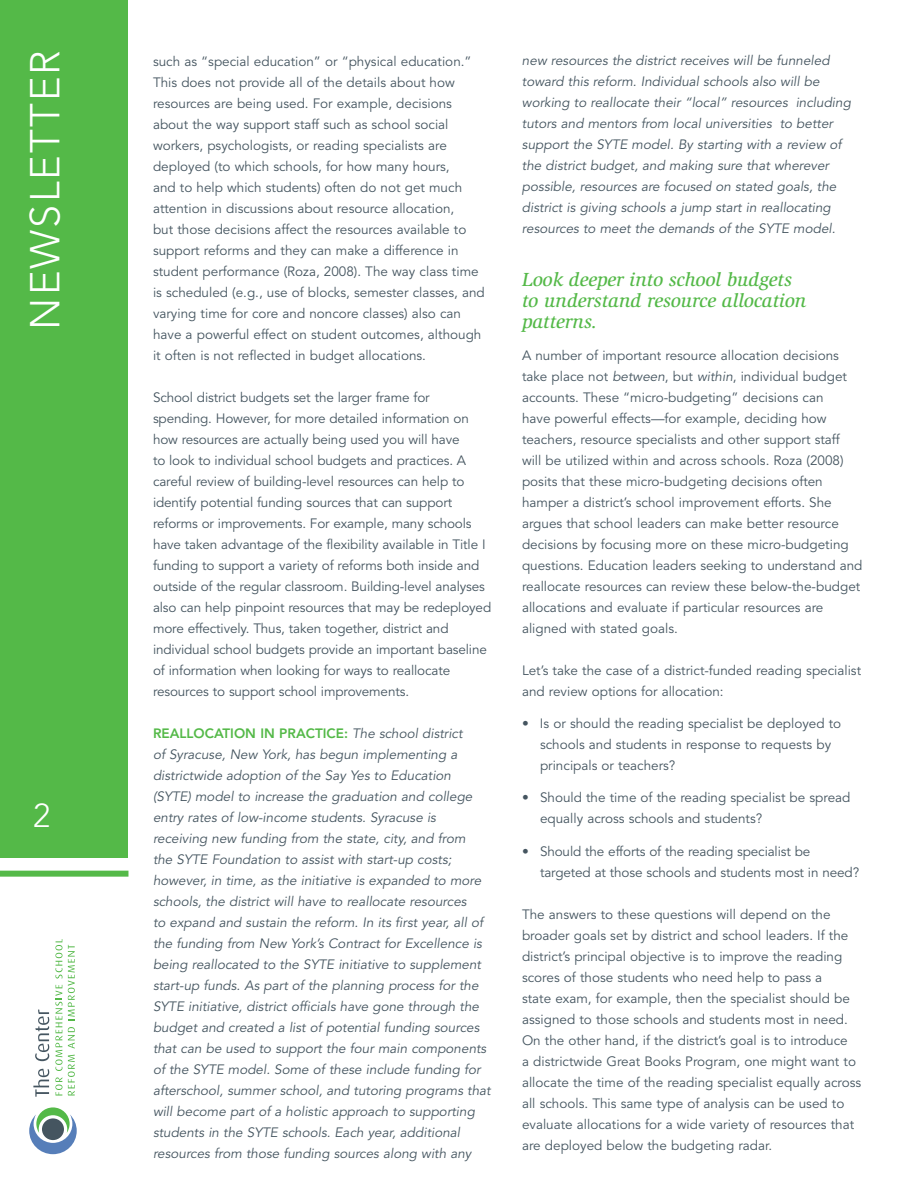
<style>
.page{position:relative;width:918px;height:1188px;background:#fff}
.page>*{position:absolute;margin:0;border:0;box-sizing:border-box;transform-origin:0 0}
.t1{font:300 41.4px "Avenir";letter-spacing:.05em;color:#fff}
.t2{font:300 33px "Avenir";color:#fff}
.t3{font:italic 500 19.5px/21px "Slimbach";color:#54b948}
.t4{font:13.5px/21px "Avenir";color:#455560}
.t5{font:italic 13.5px/21px "Avenir";color:#455560}
.s1{font-weight:800;font-style:normal;color:#54b948}
.s2{font-style:italic}
</style>
<div class="page">
<div style="left:0;top:0;width:128px;height:857px;background:#54b948"></div>
<div style="left:0;top:871px;width:128px;height:6px;background:#54b948"></div>
<svg style="left:29px;top:1107px;width:48px;height:47px"></svg>
<div style="left:42px;top:1118px;width:22px;height:22px;background:#455560;border-radius:50%"></div>
<svg style="left:55px;top:1077px;width:7px;height:19px"></svg>
<svg style="left:55px;top:985px;width:7px;height:86px"></svg>
<svg style="left:55px;top:939px;width:7px;height:40px"></svg>
<svg style="left:68px;top:1055px;width:7px;height:40px"></svg>
<svg style="left:68px;top:1027px;width:7px;height:22px"></svg>
<svg style="left:68px;top:945px;width:7px;height:75px"></svg>
<svg style="left:33px;top:1069px;width:16px;height:28px"></svg>
<svg style="left:35px;top:1009px;width:14px;height:52px"></svg>
<h1 class="t1" style="left:21px;top:330px;width:281px;rotate:-90deg">NEWSLETTER</h1>
<h2 class="t2" style="left:33px;top:797px;width:19px">2</h2>
<p class="t4" style="left:153px;top:51px;width:333px">such as “special education” or “physical education.” This does not provide all of the details about how resources are being used. For example, decisions about the way support staff such as school social workers, psychologists, or reading specialists are deployed (to which schools, for how many hours,<br>and to help which students) often do not get much attention in discussions about resource allocation,<br>but those decisions affect the resources available to support reforms and they can make a difference in student performance (Roza, 2008). The way class time is scheduled (e.g., use of blocks, semester classes, and varying time for core and noncore classes) also can have a powerful effect on student outcomes, although it often is not reflected in budget allocations.</p>
<p class="t4" style="left:153px;top:387px;width:340px">School district budgets set the larger frame for spending. However, for more detailed information on how resources are actually being used you will have<br>to look to individual school budgets and practices. A careful review of building-level resources can help to identify potential funding sources that can support reforms or improvements. For example, many schools have taken advantage of the flexibility available in Title I funding to support a variety of reforms both inside and outside of the regular classroom. Building-level analyses also can help pinpoint resources that may be redeployed more effectively. Thus, taken together, district and individual school budgets provide an important baseline of information when looking for ways to reallocate resources to support school improvements.</p>
<p class="t5" style="left:153px;top:723px;width:339px"><span class="s1">REALLOCATION IN PRACTICE:</span> The school district<br>of Syracuse, New York, has begun implementing a districtwide adoption of the Say Yes to Education (SYTE) model to increase the graduation and college entry rates of low-income students. Syracuse is receiving new funding from the state, city, and from<br>the SYTE Foundation to assist with start-up costs; however, in time, as the initiative is expanded to more schools, the district will have to reallocate resources<br>to expand and sustain the reform. In its first year, all of the funding from New York’s Contract for Excellence is being reallocated to the SYTE initiative to supplement start-up funds. As part of the planning process for the SYTE initiative, district officials have gone through the budget and created a list of potential funding sources that can be used to support the four main components of the SYTE model. Some of these include funding for afterschool, summer school, and tutoring programs that will become part of a holistic approach to supporting students in the SYTE schools. Each year, additional resources from those funding sources along with any</p>
<p class="t5" style="left:522px;top:50px;width:330px">new resources the district receives will be funneled toward this reform. Individual schools also will be working to reallocate their “local” resources― including tutors and mentors from local universities― to better support the SYTE model. By starting with a review of the district budget, and making sure that wherever possible, resources are focused on stated goals, the district is giving schools a jump start in reallocating resources to meet the demands of the SYTE model.</p>
<h3 class="t3" style="left:522px;top:269px;width:286px">Look deeper into school budgets to understand resource allocation patterns.</h3>
<p class="t4" style="left:522px;top:345px;width:342px">A number of important resource allocation decisions take place not <span class="s2">between</span>, but <span class="s2">within</span>, individual budget accounts. These “micro-budgeting” decisions can<br>have powerful effects—for example, deciding how teachers, resource specialists and other support staff will be utilized within and across schools. Roza (2008) posits that these micro-budgeting decisions often hamper a district’s school improvement efforts. She argues that school leaders can make better resource decisions by focusing more on these micro-budgeting questions. Education leaders seeking to understand and reallocate resources can review these below-the-budget allocations and evaluate if particular resources are aligned with stated goals.</p>
<p class="t4" style="left:522px;top:660px;width:341px">Let’s take the case of a district-funded reading specialist and review options for allocation:</p>
<p class="t4" style="left:540px;top:713px;width:303px;text-indent:-18px">• Is or should the reading specialist be deployed to schools and students in response to requests by principals or teachers?</p>
<p class="t4" style="left:540px;top:788px;width:312px;text-indent:-18px">• Should the time of the reading specialist be spread equally across schools and students?</p>
<p class="t4" style="left:540px;top:841px;width:321px;text-indent:-18px">• Should the efforts of the reading specialist be targeted at those schools and students most in need?</p>
<p class="t4" style="left:522px;top:904px;width:341px">The answers to these questions will depend on the broader goals set by district and school leaders. If the district’s principal objective is to improve the reading scores of those students who need help to pass a<br>state exam, for example, then the specialist should be assigned to those schools and students most in need.<br>On the other hand, if the district’s goal is to introduce<br>a districtwide Great Books Program, one might want to allocate the time of the reading specialist equally across all schools. This same type of analysis can be used to evaluate allocations for a wide variety of resources that are deployed below the budgeting radar.</p>
</div>
